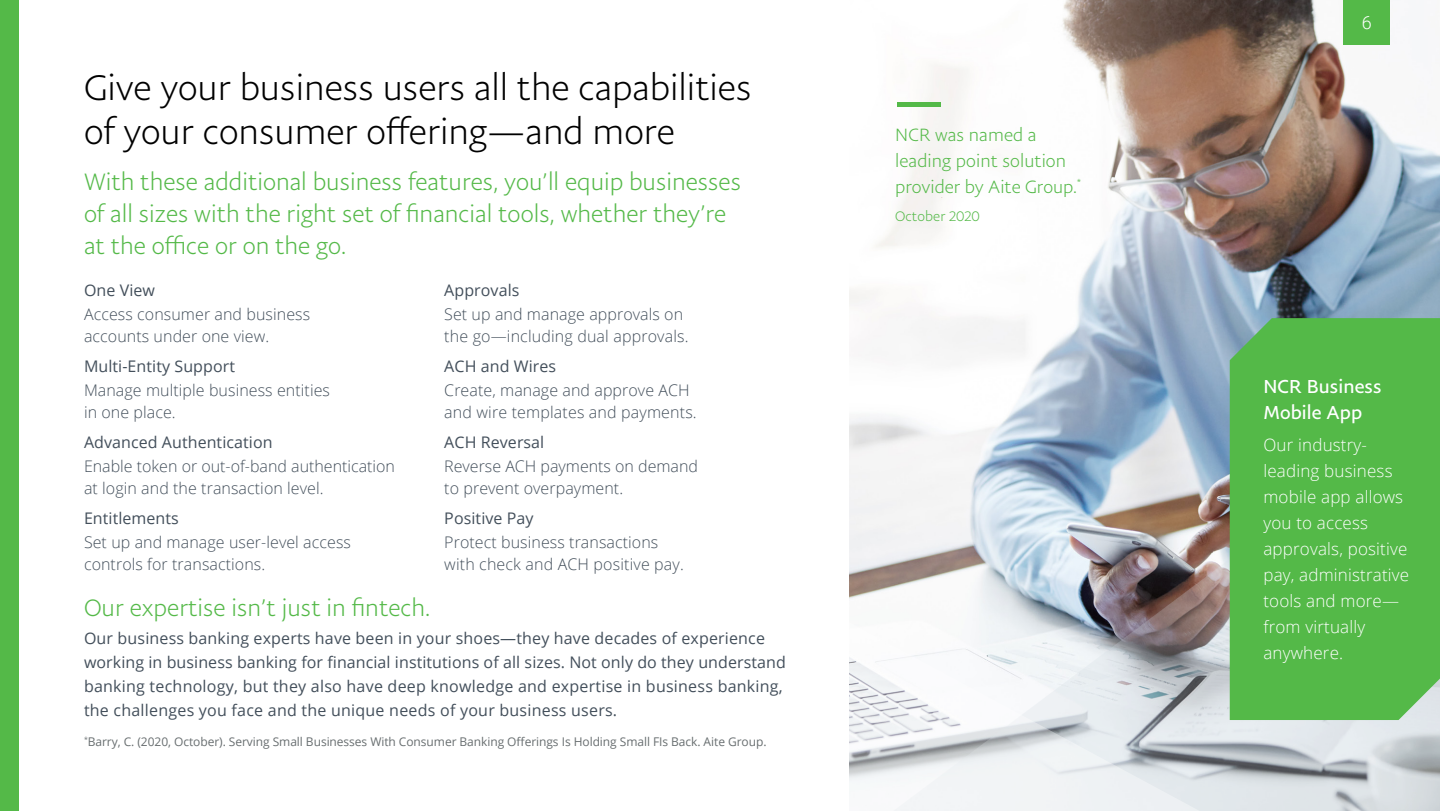
<style>
.page{position:relative;width:1440px;height:811px;background:#fff}
.page>*{position:absolute;margin:0;border:0;box-sizing:border-box;transform-origin:0 0}
.t1{font:300 36px/44px "Pay Pal Sans Big";color:#000}
.t2{font:300 24px/32px "Pay Pal Sans Big";color:#54b948}
.t3{font:19px/26px "Pay Pal Sans Big";letter-spacing:.005em;color:#fff}
.t4{font:300 18px/26px "Pay Pal Sans Big";letter-spacing:.005em;color:#54b948}
.t5{font:300 18px "Roboto";color:#fff}
.t6{font:300 17px/26px "Open Sans";letter-spacing:.01em;color:#fff}
.t7{font:300 16px/22px "Open Sans";letter-spacing:.005em;color:#434f5b}
.t8{font:16px/24px "Open Sans";letter-spacing:.01em;color:#434f5b}
.t9{font:300 14px "Pay Pal Sans Big";letter-spacing:.005em;color:#54b948}
.t10{font:12px "Open Sans";letter-spacing:-.005em;color:#686e70}
</style>
<div class="page">
<img style="left:850px;top:0;width:590px;height:312px">
<svg style="left:849px;top:312px;width:591px;height:499px"></svg>
<svg style="left:849px;top:504px;width:493px;height:307px"></svg>
<div style="left:0;top:0;width:18px;height:811px;background:#54b948"></div>
<div style="left:1344px;top:0;width:46px;height:44px;background:#54b948"></div>
<hr style="left:897px;top:102px;width:43px;height:4px;background:#54b948">
<div style="left:1230px;top:318px;width:210px;height:402px;background:#54b948"></div>
<h1 class="t1" style="left:84px;top:65px;width:669px">Give your business users all the capabilities of your consumer offering—and more</h1>
<h2 class="t2" style="left:84px;top:165px;width:659px">With these additional business features, you’ll equip businesses of all sizes with the right set of financial tools, whether they’re at the office or on the go.</h2>
<p class="t8" style="left:84px;top:277px;width:72px">One View</p>
<p class="t7" style="left:84px;top:302px;width:228px">Access consumer and business accounts under one view.</p>
<p class="t8" style="left:84px;top:353px;width:153px">Multi-Entity Support</p>
<p class="t7" style="left:84px;top:378px;width:248px">Manage multiple business entities in one place.</p>
<p class="t8" style="left:84px;top:429px;width:190px">Advanced Authentication</p>
<p class="t7" style="left:84px;top:454px;width:313px">Enable token or out-of-band authentication at login and the transaction level.</p>
<p class="t8" style="left:84px;top:505px;width:96px">Entitlements</p>
<p class="t7" style="left:84px;top:530px;width:269px">Set up and manage user-level access controls for transactions.</p>
<p class="t8" style="left:444px;top:277px;width:77px">Approvals</p>
<p class="t7" style="left:444px;top:302px;width:246px">Set up and manage approvals on the go—including dual approvals.</p>
<p class="t8" style="left:444px;top:353px;width:113px">ACH and Wires</p>
<p class="t7" style="left:444px;top:378px;width:254px">Create, manage and approve ACH and wire templates and payments.</p>
<p class="t8" style="left:444px;top:429px;width:102px">ACH Reversal</p>
<p class="t7" style="left:444px;top:454px;width:255px">Reverse ACH payments on demand to prevent overpayment.</p>
<p class="t8" style="left:444px;top:505px;width:91px">Positive Pay</p>
<p class="t7" style="left:444px;top:530px;width:241px">Protect business transactions with check and ACH positive pay.</p>
<h2 class="t2" style="left:84px;top:591px;width:348px">Our expertise isn’t just in fintech.</h2>
<p class="t8" style="left:84px;top:625px;width:703px">Our business banking experts have been in your shoes—they have decades of experience working in business banking for financial institutions of all sizes. Not only do they understand banking technology, but they also have deep knowledge and expertise in business banking, the challenges you face and the unique needs of your business users.</p>
<p class="t10" style="left:84px;top:733px;width:684px"><sup>*</sup>Barry, C. (2020, October). Serving Small Businesses With Consumer Banking Offerings Is Holding Small FIs Back. Aite Group.</p>
<p class="t4" style="left:895px;top:122px;width:187px">NCR was named a leading point solution provider by Aite Group.<sup>*</sup></p>
<p class="t9" style="left:895px;top:208px;width:86px">October 2020</p>
<p class="t5" style="left:1362px;top:10px;width:11px">6</p>
<p class="t3" style="left:1263px;top:373px;width:120px">NCR Business<br>Mobile App</p>
<p class="t6" style="left:1263px;top:432px;width:147px">Our industry&shy;leading business mobile app allows you to access approvals, positive pay, administrative tools and more— from virtually anywhere.</p>
</div>
